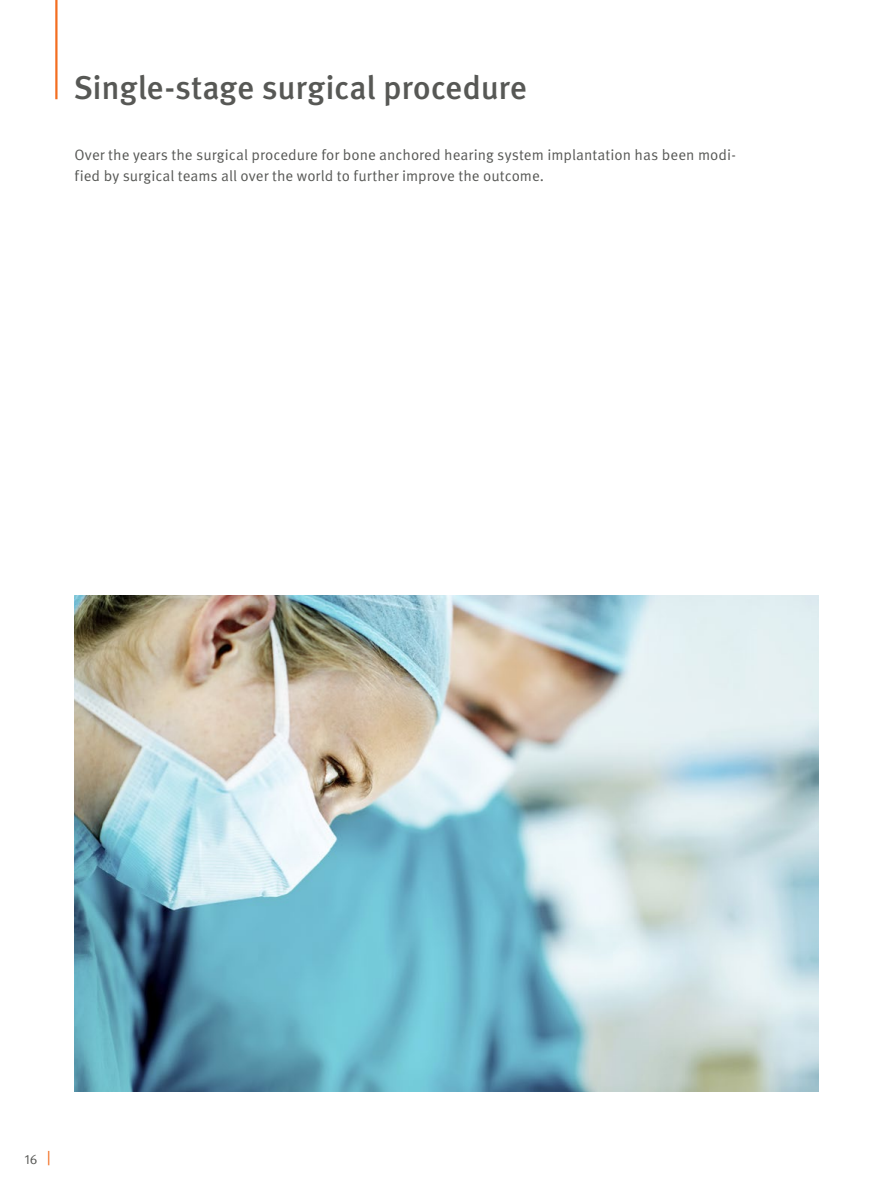
<style>
.page{position:relative;width:893px;height:1191px;background:#fff}
.page>*{position:absolute;margin:0;border:0;box-sizing:border-box;transform-origin:0 0}
.t1{font:500 33px "Meta Pro OM";letter-spacing:-.01em;color:#575855}
.t2{font:15px/21px "Meta Pro OM";color:#575855}
.t3{font:13.5px "Meta Pro OM";color:#575855}
</style>
<div class="page">
<img style="left:74px;top:595px;width:745px;height:496px">
<hr style="left:55px;top:0;width:3px;height:99px;background:#f36e21">
<h1 class="t1" style="left:73px;top:67px;width:455px">Single-stage surgical procedure</h1>
<p class="t2" style="left:74px;top:145px;width:663px">Over the years the surgical procedure for bone anchored hearing system implantation has been modi&shy;fied by surgical teams all over the world to further improve the outcome.</p>
<p class="t3" style="left:25px;top:1151px;width:15px">16</p>
</div>
